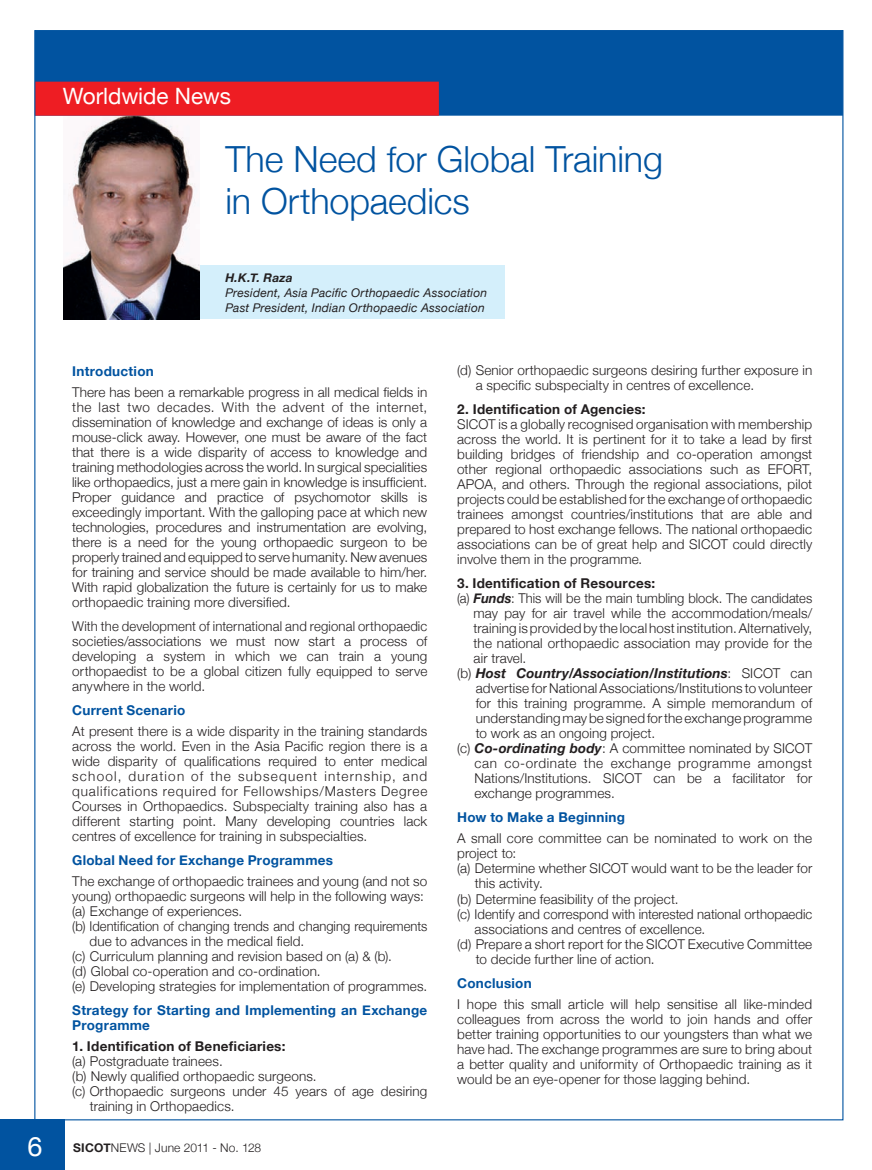
<style>
.page{position:relative;width:872px;height:1170px;background:#fff}
.page>*{position:absolute;margin:0;border:0;box-sizing:border-box;transform-origin:0 0}
.t1{font:300 36px/42px "Helvetica Neue";letter-spacing:-.005em;color:#0153a0}
.t2{font:27px "Helvetica Neue";color:#fff}
.t3{font:22.5px "Helvetica Neue";letter-spacing:-.005em;color:#fff}
.t4{font:300 13.5px/15px "Helvetica Neue";letter-spacing:.01em;color:#231f20;text-align:justify}
.t5{font:700 13.5px/15px "Helvetica Neue";letter-spacing:.02em;color:#0153a0}
.t6{font:300 13.5px "Helvetica Neue";letter-spacing:.01em;color:#231f20;scale:.96 1}
.t7{font:700 13.5px "Helvetica Neue";letter-spacing:.02em;color:#231f20}
.t8{font:italic 700 13.5px "Helvetica Neue";letter-spacing:.01em;color:#231f20}
.t9{font:300 13.5px "Helvetica Neue";letter-spacing:.04em;color:#231f20}
.t10{font:italic 12px/15px "Helvetica Neue";letter-spacing:.02em;color:#231f20}
.t11{font:300 12px "Helvetica Neue";letter-spacing:.005em;color:#231f20}
.t12{font:italic 700 12px "Helvetica Neue";color:#231f20}
.s1{font-weight:700}
.s2{font-weight:700;font-style:italic}
.s3{font-weight:300;font-style:normal}
</style>
<div class="page">
<div style="left:200px;top:265px;width:305px;height:54px;background:#d4effb"></div>
<img style="left:64px;top:116px;width:136px;height:203px">
<div style="left:0;top:1119px;width:65px;height:51px;background:#0153a0"></div>
<div style="left:35px;top:31px;width:808px;height:85px;background:#0153a0"></div>
<div style="left:35px;top:82px;width:404px;height:34px;background:#ee1d23"></div>
<h3 class="t3" style="left:63px;top:83px;width:170px">Worldwide News</h3>
<h1 class="t1" style="left:225px;top:138px;width:439px">The Need for Global Training in Orthopaedics</h1>
<p class="t12" style="left:225px;top:270px;width:69px">H.K.T. Raza</p>
<p class="t10" style="left:225px;top:285px;width:263px">President, Asia Pacific Orthopaedic Association<br>Past President, Indian Orthopaedic Association</p>
<p class="t5" style="left:72px;top:363px;width:83px">Introduction</p>
<p class="t4" style="left:72px;top:384px;width:357px">There has been a remarkable progress in all medical fields in the last two decades. With the advent of the internet, dissemination of knowledge and exchange of ideas is only a mouse-click away. However, one must be aware of the fact that there is a wide disparity of access to knowledge and training methodologies across the world. In surgical specialities like orthopaedics, just a mere gain in knowledge is insufficient.<br>Proper guidance and practice of psychomotor skills is exceedingly important. With the galloping pace at which new technologies, procedures and instrumentation are evolving, there is a need for the young orthopaedic surgeon to be properly trained and equipped to serve humanity. New avenues for training and service should be made available to him/her.<br>With rapid globalization the future is certainly for us to make orthopaedic training more diversified.</p>
<p class="t4" style="left:72px;top:618px;width:357px">With the development of international and regional orthopaedic societies/associations we must now start a process of developing a system in which we can train a young orthopaedist to be a global citizen fully equipped to serve anywhere in the world.</p>
<p class="t5" style="left:72px;top:702px;width:115px">Current Scenario</p>
<p class="t4" style="left:72px;top:723px;width:357px">At present there is a wide disparity in the training standards across the world. Even in the Asia Pacific region there is a wide disparity of qualifications required to enter medical school, duration of the subsequent internship, and qualifications required for Fellowships/Masters Degree Courses in Orthopaedics. Subspecialty training also has a different starting point. Many developing countries lack centres of excellence for training in subspecialties.</p>
<p class="t5" style="left:72px;top:852px;width:262px">Global Need for Exchange Programmes</p>
<p class="t4" style="left:72px;top:873px;width:357px">The exchange of orthopaedic trainees and young (and not so</p>
<p class="t4" style="left:72px;top:888px;width:353px">young) orthopaedic surgeons will help in the following ways:</p>
<p class="t4" style="left:72px;top:903px;width:172px">(a) Exchange of experiences.</p>
<p class="t6" style="left:72px;top:917px;width:371px">(b) Identification of changing trends and changing requirements</p>
<p class="t4" style="left:90px;top:933px;width:216px">due to advances in the medical field.</p>
<p class="t4" style="left:72px;top:948px;width:321px">(c) Curriculum planning and revision based on (a) &amp; (b).</p>
<p class="t4" style="left:72px;top:963px;width:250px">(d) Global co-operation and co-ordination.</p>
<p class="t4" style="left:72px;top:978px;width:357px">(e) Developing strategies for implementation of programmes.</p>
<p class="t5" style="left:72px;top:1002px;width:357px">Strategy for Starting and Implementing an Exchange<br>Programme</p>
<p class="t7" style="left:72px;top:1037px;width:215px">1. Identification of Beneficiaries:</p>
<p class="t4" style="left:72px;top:1053px;width:152px">(a) Postgraduate trainees.</p>
<p class="t4" style="left:72px;top:1068px;width:246px">(b) Newly qualified orthopaedic surgeons.</p>
<p class="t4" style="left:72px;top:1083px;width:357px">(c) Orthopaedic surgeons under 45 years of age desiring</p>
<p class="t4" style="left:90px;top:1098px;width:146px">training in Orthopaedics.</p>
<h2 class="t2" style="left:27px;top:1130px;width:17px">6</h2>
<p class="t11" style="left:73px;top:1140px;width:190px"><span class="s1">SICOT</span>NEWS | June 2011 - No. 128</p>
<p class="t4" style="left:476px;top:363px;width:338px;text-indent:-19px">(d) Senior orthopaedic surgeons desiring further exposure in a specific subspecialty in centres of excellence.</p>
<p class="t7" style="left:457px;top:401px;width:190px">2. Identification of Agencies:</p>
<p class="t4" style="left:457px;top:417px;width:357px">SICOT is a globally recognised organisation with membership across the world. It is pertinent for it to take a lead by first building bridges of friendship and co-operation amongst other regional orthopaedic associations such as EFORT, APOA, and others. Through the regional associations, pilot projects could be established for the exchange of orthopaedic trainees amongst countries/institutions that are able and prepared to host exchange fellows. The national orthopaedic associations can be of great help and SICOT could directly involve them in the programme.</p>
<p class="t7" style="left:457px;top:575px;width:199px">3. Identification of Resources:</p>
<p class="t6" style="left:457px;top:590px;width:371px">(a) <span class="s2">Funds</span>: This will be the main tumbling block. The candidates</p>
<p class="t4" style="left:474px;top:606px;width:340px">may pay for air travel while the accommodation/meals/</p>
<p class="t4" style="left:474px;top:621px;width:340px">training is provided by the local host institution.Alternatively,</p>
<p class="t4" style="left:474px;top:636px;width:340px">the national orthopaedic association may provide for the</p>
<p class="t4" style="left:474px;top:651px;width:54px">air travel.</p>
<p class="t8" style="left:457px;top:665px;width:357px"><span class="s3">(b)</span> Host Country/Association/Institutions<span class="s3">: SICOT can</span></p>
<p class="t4" style="left:476px;top:681px;width:338px">advertise for National Associations/Institutions to volunteer</p>
<p class="t4" style="left:476px;top:696px;width:338px">for this training programme. A simple memorandum of</p>
<p class="t4" style="left:476px;top:711px;width:338px">understandingmaybe signedforthe exchangeprogramme</p>
<p class="t4" style="left:476px;top:726px;width:181px">to work as an ongoing project.</p>
<p class="t4" style="left:457px;top:741px;width:356px">(c) <span class="s2">Co-ordinating body</span>: A committee nominated by SICOT</p>
<p class="t9" style="left:475px;top:755px;width:339px">can co-ordinate the exchange programme amongst</p>
<p class="t4" style="left:475px;top:771px;width:339px">Nations/Institutions. SICOT can be a facilitator for</p>
<p class="t4" style="left:475px;top:786px;width:142px">exchange programmes.</p>
<p class="t5" style="left:457px;top:810px;width:169px">How to Make a Beginning</p>
<p class="t4" style="left:457px;top:831px;width:356px">A small core committee can be nominated to work on the</p>
<p class="t4" style="left:457px;top:846px;width:61px">project to:</p>
<p class="t4" style="left:457px;top:861px;width:357px">(a) Determine whether SICOT would want to be the leader for</p>
<p class="t4" style="left:475px;top:876px;width:69px">this activity.</p>
<p class="t4" style="left:457px;top:891px;width:223px">(b) Determine feasibility of the project.</p>
<p class="t4" style="left:457px;top:906px;width:357px">(c) Identify and correspond with interested national orthopaedic</p>
<p class="t4" style="left:475px;top:921px;width:232px">associations and centres of excellence.</p>
<p class="t4" style="left:457px;top:936px;width:357px">(d) Prepare a short report for the SICOT Executive Committee</p>
<p class="t4" style="left:476px;top:951px;width:180px">to decide further line of action.</p>
<p class="t5" style="left:457px;top:975px;width:76px">Conclusion</p>
<p class="t4" style="left:457px;top:996px;width:357px">I hope this small article will help sensitise all like-minded colleagues from across the world to join hands and offer better training opportunities to our youngsters than what we have had. The exchange programmes are sure to bring about a better quality and uniformity of Orthopaedic training as it would be an eye-opener for those lagging behind.</p>
</div>
